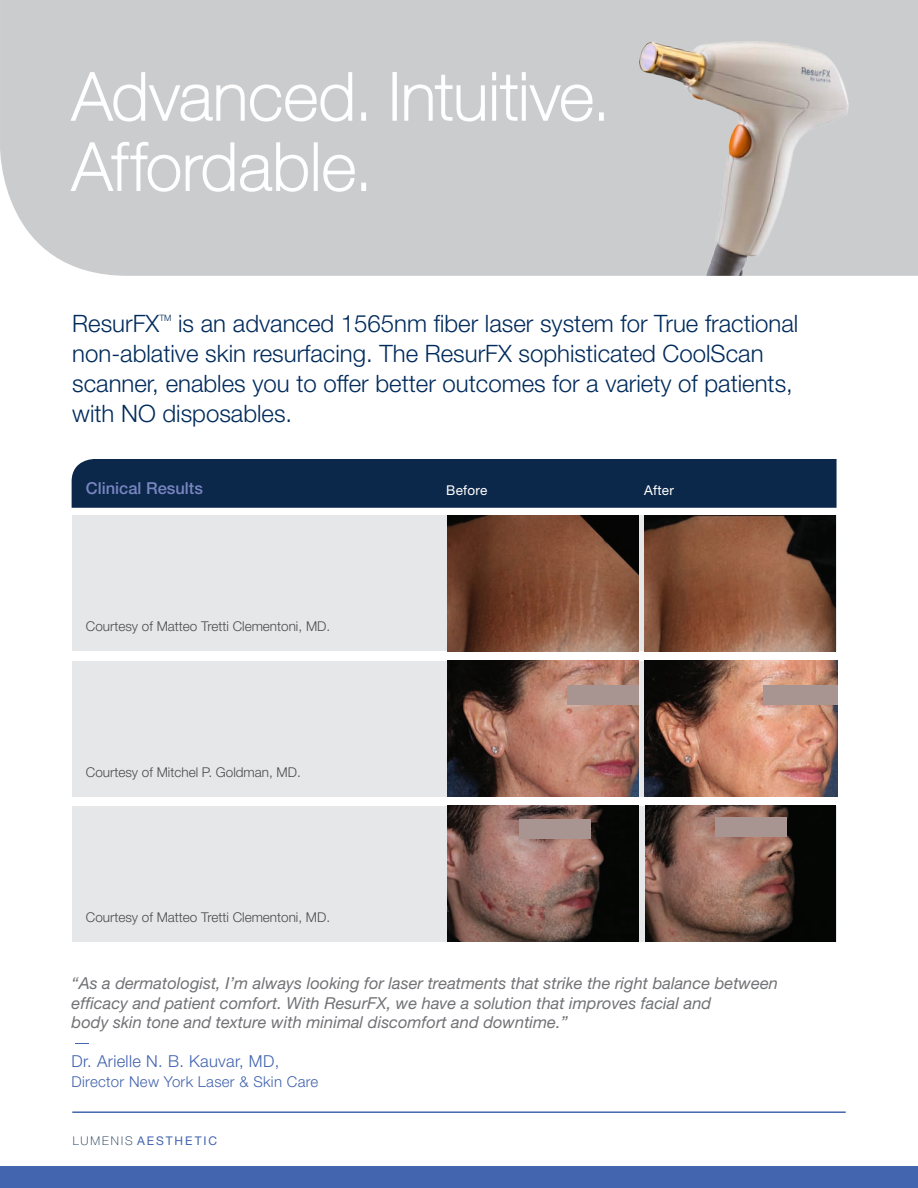
<style>
.page{position:relative;width:918px;height:1188px;background:#fff}
.page>*{position:absolute;margin:0;border:0;box-sizing:border-box;transform-origin:0 0}
.t1{font:100 66px "Helvetica Neue LT Std";letter-spacing:.015em;color:#fff}
.t2{font:300 24px/30px "Helvetica Neue LT Std";color:#002b5c}
.t3{font:italic 16.5px "Helvetica Neue LT Std";color:#717275}
.t4{font:300 16.5px "Helvetica Neue LT Std";letter-spacing:.02em;color:#4364af}
.Subtitle{font:500 16.5px "Helvetica Neue LT Std";color:#7885c1}
.t5{font:300 16.5px "Helvetica Neue LT Std";letter-spacing:.02em;color:#4364af;scale:3.3 1}
.t6{font:300 15px "Helvetica Neue LT Std";letter-spacing:.02em;color:#4364af}
.Body{font:300 13.5px "Helvetica Neue LT Std";color:#4b4c4d}
.t7{font:13.5px "Helvetica Neue LT Std";letter-spacing:.02em;color:#fff}
.t8{font:12px "Helvetica Neue LT Std";letter-spacing:.165em;color:#4364af}
.t9{font:300 8.7px "Helvetica Neue LT Std";color:#002b5c}
.s1{font-weight:100;color:#0b2749}
</style>
<div class="page">
<div style="left:0;top:0;width:918px;height:276px;background:#cbccce"></div>
<svg style="left:69px;top:71px;width:284px;height:51px;background:#d4d5d6"></svg>
<div style="left:361px;top:112px;width:5px;height:9px;border:2px solid #fff"></div>
<div style="left:392px;top:72px;width:5px;height:49px;border:2px solid #fff"></div>
<svg style="left:404px;top:74px;width:82px;height:48px;background:#d4d5d7"></svg>
<svg style="left:492px;top:72px;width:101px;height:50px"></svg>
<svg style="left:69px;top:141px;width:240px;height:52px"></svg>
<div style="left:314px;top:142px;width:4px;height:49px;border:2px solid #fff"></div>
<svg style="left:324px;top:154px;width:32px;height:39px"></svg>
<div style="left:361px;top:183px;width:5px;height:8px;border:2px solid #fff"></div>
<hr style="left:72px;top:1111px;width:774px;height:2px;background:#4364af">
<div style="left:0;top:1166px;width:918px;height:22px;background:#4364af"></div>
<img style="left:598px;top:0;width:267px;height:276px">
<div style="left:72px;top:459px;width:765px;height:49px;background:#0b2749"></div>
<div style="left:72px;top:515px;width:765px;height:136px;background:#e6e7e9"></div>
<div style="left:72px;top:806px;width:765px;height:136px;background:#e6e7e9"></div>
<div style="left:72px;top:661px;width:572px;height:136px;background:#e6e7e9"></div>
<img style="left:447px;top:515px;width:191px;height:136px">
<img style="left:644px;top:515px;width:191px;height:136px">
<img style="left:447px;top:661px;width:191px;height:136px">
<img style="left:644px;top:661px;width:193px;height:136px">
<img style="left:447px;top:806px;width:191px;height:136px">
<img style="left:645px;top:806px;width:191px;height:136px">
<div style="left:567px;top:686px;width:71px;height:19px;background:#a89490"></div>
<div style="left:519px;top:819px;width:72px;height:19px;background:#a89490"></div>
<div style="left:715px;top:817px;width:71px;height:19px;background:#a89490"></div>
<div style="left:763px;top:686px;width:74px;height:19px;background:#a89490"></div>
<p class="t1" style="left:72px;top:59px;width:540px">Advanced. Intuitive.</p>
<p class="t1" style="left:72px;top:129px;width:302px">Affordable.</p>
<p class="t2" style="left:72px;top:308px;width:89px">ResurFX</p>
<p class="t9" style="left:159px;top:312px;width:14px">TM</p>
<p class="t2" style="left:72px;top:308px;width:728px;text-indent:106px">is an advanced 1565nm fiber laser system for True fractional non-ablative skin resurfacing. The ResurFX sophisticated CoolScan scanner, enables you to offer better outcomes for a variety of patients, with NO disposables.</p>
<p class="Subtitle" style="left:86px;top:478px;width:119px">Clinical Results</p>
<p class="Body" style="left:86px;top:618px;width:246px">Courtesy of Matteo Tretti Clementoni, MD.</p>
<p class="Body" style="left:86px;top:764px;width:216px">Courtesy of Mitchel P. Goldman, MD.</p>
<p class="Body" style="left:86px;top:909px;width:246px">Courtesy of Matteo Tretti Clementoni, MD.</p>
<p class="t7" style="left:446px;top:482px;width:43px">Before</p>
<p class="t7" style="left:644px;top:482px;width:31px">After</p>
<p class="t3" style="left:72px;top:973px;width:708px">“As a dermatologist, I’m always looking for laser treatments that strike the right balance between</p>
<p class="t3" style="left:72px;top:993px;width:641px">efficacy and patient comfort. With ResurFX, we have a solution that improves facial and</p>
<p class="t3" style="left:72px;top:1012px;width:498px">body skin tone and texture with minimal discomfort and downtime.”</p>
<p class="t5" style="left:72px;top:1032px;width:8px">-</p>
<p class="t4" style="left:72px;top:1051px;width:209px">Dr. Arielle N. B. Kauvar, MD,</p>
<p class="t6" style="left:72px;top:1072px;width:248px">Director New York Laser &amp; Skin Care</p>
<p class="t8" style="left:73px;top:1134px;width:146px"><span class="s1">LUMENIS</span> AESTHETIC</p>
</div>
